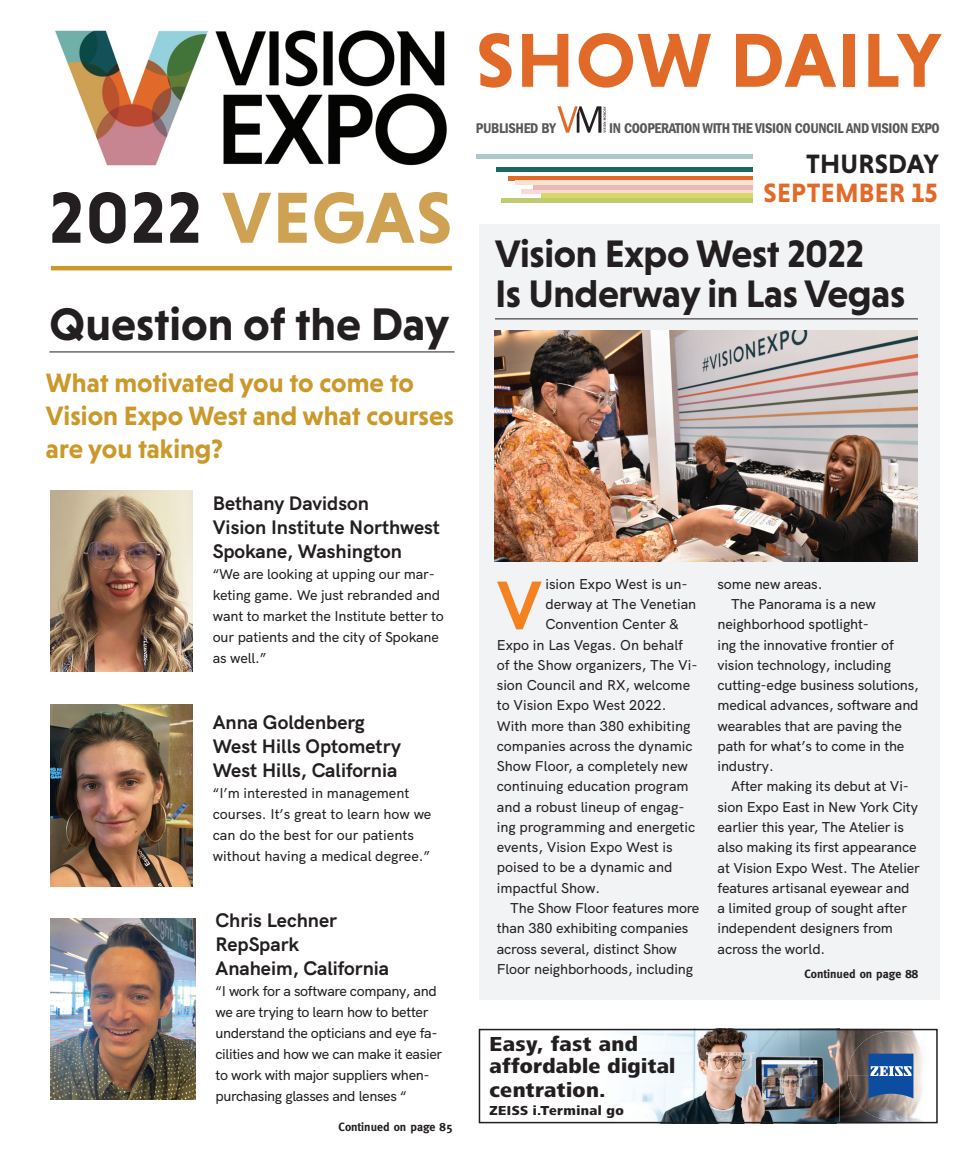
<style>
.page{position:relative;width:972px;height:1175px;background:#fff}
.page>*{position:absolute;margin:0;border:0;box-sizing:border-box;transform-origin:0 0}
.t1{font:700 77.7px "Niveau Grotesk";letter-spacing:.025em;color:#e26a29}
.t2{font:700 73.5px "Niveau Grotesk";letter-spacing:.025em;color:#cfa153}
.t3{font:700 68.55px "HK Grotesk";color:#f58220}
.t4{font:700 46.5px "Niveau Grotesk";color:#231f20}
.t5{font:700 39px/40.5px "Niveau Grotesk";letter-spacing:-.01em;color:#231f20}
.t6{font:700 27px/33px "Niveau Grotesk";color:#ca992a}
.t7{font:700 27px "Niveau Grotesk";letter-spacing:.01em;color:#e26a29}
.t8{font:700 27px "Niveau Grotesk";letter-spacing:.01em;color:#231f20}
.t9{font:800 21px/23px "Zeiss Frutiger Next Pro";letter-spacing:.015em;color:#231f20}
.t10{font:700 19.5px/24px "HK Grotesk";color:#231f20}
.t11{font:600 condensed 14.7px "Franklin Gothic";letter-spacing:-.025em;color:#57585a}
.t12{font:500 14.25px/21px "HK Grotesk";letter-spacing:-.01em;color:#231f20}
.t13{font:800 13.5px "Zeiss Frutiger Next Pro";letter-spacing:.03em;color:#231f20}
.t14{font:700 12px "Meta";color:#231f20}
.s1{color:#231f20}
</style>
<div class="page">
<img style="left:623px;top:1031px;width:225px;height:45px">
<img style="left:611px;top:1076px;width:229px;height:44px">
<img style="left:840px;top:1076px;width:8px;height:44px">
<img style="left:848px;top:1031px;width:75px;height:89px">
<svg style="left:869px;top:1053px;width:44px;height:45px;background:#3668ab"></svg>
<svg style="left:764px;top:1064px;width:14px;height:13px"></svg>
<svg style="left:766px;top:1087px;width:12px;height:11px"></svg>
<svg style="left:802px;top:1066px;width:12px;height:11px"></svg>
<svg style="left:802px;top:1087px;width:12px;height:11px"></svg>
<div style="left:479px;top:1028px;width:459px;height:95px;border:2px solid #231f20"></div>
<div style="left:479px;top:224px;width:460px;height:776px;background:#f2f3f4"></div>
<img style="left:494px;top:330px;width:424px;height:231px">
<hr style="left:495px;top:318px;width:423px;height:1px;background:#231f20">
<img style="left:50px;top:490px;width:143px;height:182px">
<svg style="left:557px;top:106px;width:49px;height:27px"></svg>
<hr style="left:51px;top:266px;width:401px;height:4px;background:#ca992a">
<hr style="left:476px;top:155px;width:277px;height:4px;background:#adc8ca">
<hr style="left:496px;top:167px;width:257px;height:4px;background:#176764">
<hr style="left:509px;top:176px;width:244px;height:4px;background:#e26a29">
<div style="left:521px;top:189px;width:232px;height:5px;background:#fbd7da"></div>
<div style="left:515px;top:180px;width:238px;height:5px;background:#fae0d1"></div>
<hr style="left:534px;top:185px;width:219px;height:4px;background:#e6bcb8">
<hr style="left:541px;top:194px;width:212px;height:4px;background:#d4da63">
<hr style="left:501px;top:198px;width:252px;height:4px;background:#c0cb70">
<img style="left:55px;top:30px;width:392px;height:136px">
<img style="left:50px;top:704px;width:143px;height:182px">
<img style="left:50px;top:918px;width:145px;height:181px">
<hr style="left:50px;top:352px;width:405px;height:1px;background:#231f20">
<h2 class="t2" style="left:50px;top:192px;width:404px"><span class="s1">2022</span> VEGAS</h2>
<h3 class="t4" style="left:50px;top:308px;width:401px">Question of the Day</h3>
<h3 class="t6" style="left:46px;top:369px;width:410px">What motivated you to come to<br>Vision Expo West and what courses are you taking?</h3>
<h3 class="t10" style="left:213px;top:493px;width:229px">Bethany Davidson<br>Vision Institute Northwest<br>Spokane, Washington</h3>
<p class="t12" style="left:213px;top:564px;width:233px">“We are looking at upping our mar&shy;keting game. We just rebranded and want to market the Institute better to our patients and the city of Spokane as well.”</p>
<h3 class="t10" style="left:213px;top:712px;width:190px">Anna Goldenberg<br>West Hills Optometry<br>West Hills, California</h3>
<p class="t12" style="left:213px;top:783px;width:220px">“I’m interested in management courses. It’s great to learn how we can do the best for our patients without having a medical degree.”</p>
<h3 class="t10" style="left:216px;top:910px;width:175px">Chris Lechner<br>RepSpark<br>Anaheim, California</h3>
<p class="t12" style="left:216px;top:981px;width:228px">“I work for a software company, and we are trying to learn how to better understand the opticians and eye fa&shy;cilities and how we can make it easier to work with major suppliers when&shy;purchasing glasses and lenses “</p>
<p class="t14" style="left:339px;top:1121px;width:115px">Continued on page 85</p>
<h1 class="t1" style="left:476px;top:33px;width:467px">SHOW DAILY</h1>
<p class="t11" style="left:476px;top:123px;width:81px">PUBLISHED BY</p>
<p class="t11" style="left:609px;top:123px;width:332px">IN COOPERATION WITH THE VISION COUNCIL AND VISION EXPO</p>
<h3 class="t8" style="left:806px;top:155px;width:134px">THURSDAY</h3>
<h3 class="t7" style="left:763px;top:183px;width:176px">SEPTEMBER 15</h3>
<h3 class="t5" style="left:495px;top:237px;width:412px">Vision Expo West 2022<br>Is Underway in Las Vegas</h3>
<h3 class="t3" style="left:497px;top:580px;width:47px">V</h3>
<p class="t12" style="left:545px;top:574px;width:144px">ision Expo West is un-</p>
<p class="t12" style="left:545px;top:595px;width:152px">derway at The Venetian</p>
<p class="t12" style="left:545px;top:615px;width:135px">Convention Center &amp;</p>
<p class="t12" style="left:497px;top:635px;width:188px">Expo in Las Vegas. On behalf</p>
<p class="t12" style="left:497px;top:655px;width:202px">of the Show organizers, The Vi-</p>
<p class="t12" style="left:497px;top:676px;width:195px">sion Council and RX, welcome</p>
<p class="t12" style="left:497px;top:696px;width:171px">to Vision Expo West 2022.</p>
<p class="t12" style="left:497px;top:716px;width:195px">With more than 380 exhibiting</p>
<p class="t12" style="left:497px;top:736px;width:197px">companies across the dynamic</p>
<p class="t12" style="left:497px;top:757px;width:193px">Show Floor, a completely new</p>
<p class="t12" style="left:497px;top:777px;width:193px">continuing education program</p>
<p class="t12" style="left:497px;top:797px;width:189px">and a robust lineup of engag-</p>
<p class="t12" style="left:497px;top:817px;width:200px">ing programming and energetic</p>
<p class="t12" style="left:497px;top:838px;width:177px">events, Vision Expo West is</p>
<p class="t12" style="left:497px;top:858px;width:177px">poised to be a dynamic and</p>
<p class="t12" style="left:497px;top:878px;width:105px">impactful Show.</p>
<p class="t12" style="left:510px;top:898px;width:191px">The Show Floor features more</p>
<p class="t12" style="left:497px;top:919px;width:193px">than 380 exhibiting companies</p>
<p class="t12" style="left:497px;top:939px;width:182px">across several, distinct Show</p>
<p class="t12" style="left:497px;top:959px;width:198px">Floor neighborhoods, including</p>
<p class="t12" style="left:718px;top:574px;width:106px">some new areas.</p>
<p class="t12" style="left:731px;top:595px;width:146px">The Panorama is a new</p>
<p class="t12" style="left:718px;top:615px;width:153px">neighborhood spotlight-</p>
<p class="t12" style="left:718px;top:635px;width:178px">ing the innovative frontier of</p>
<p class="t12" style="left:718px;top:655px;width:175px">vision technology, including</p>
<p class="t12" style="left:718px;top:676px;width:203px">cutting-edge business solutions,</p>
<p class="t12" style="left:718px;top:696px;width:203px">medical advances, software and</p>
<p class="t12" style="left:718px;top:716px;width:186px">wearables that are paving the</p>
<p class="t12" style="left:718px;top:736px;width:188px">path for what’s to come in the</p>
<p class="t12" style="left:718px;top:757px;width:58px">industry.</p>
<p class="t12" style="left:731px;top:777px;width:180px">After making its debut at Vi-</p>
<p class="t12" style="left:718px;top:797px;width:202px">sion Expo East in New York City</p>
<p class="t12" style="left:718px;top:817px;width:188px">earlier this year, The Atelier is</p>
<p class="t12" style="left:718px;top:838px;width:201px">also making its first appearance</p>
<p class="t12" style="left:718px;top:858px;width:204px">at Vision Expo West. The Atelier</p>
<p class="t12" style="left:718px;top:878px;width:194px">features artisanal eyewear and</p>
<p class="t12" style="left:718px;top:899px;width:191px">a limited group of sought after</p>
<p class="t12" style="left:718px;top:919px;width:177px">independent designers from</p>
<p class="t12" style="left:718px;top:940px;width:109px">across the world.</p>
<p class="t14" style="left:805px;top:969px;width:115px">Continued on page 88</p>
<h3 class="t9" style="left:490px;top:1034px;width:187px">Easy, fast and affordable digital centration.</h3>
<p class="t13" style="left:490px;top:1105px;width:136px">ZEISS i.Terminal go</p>
</div>
